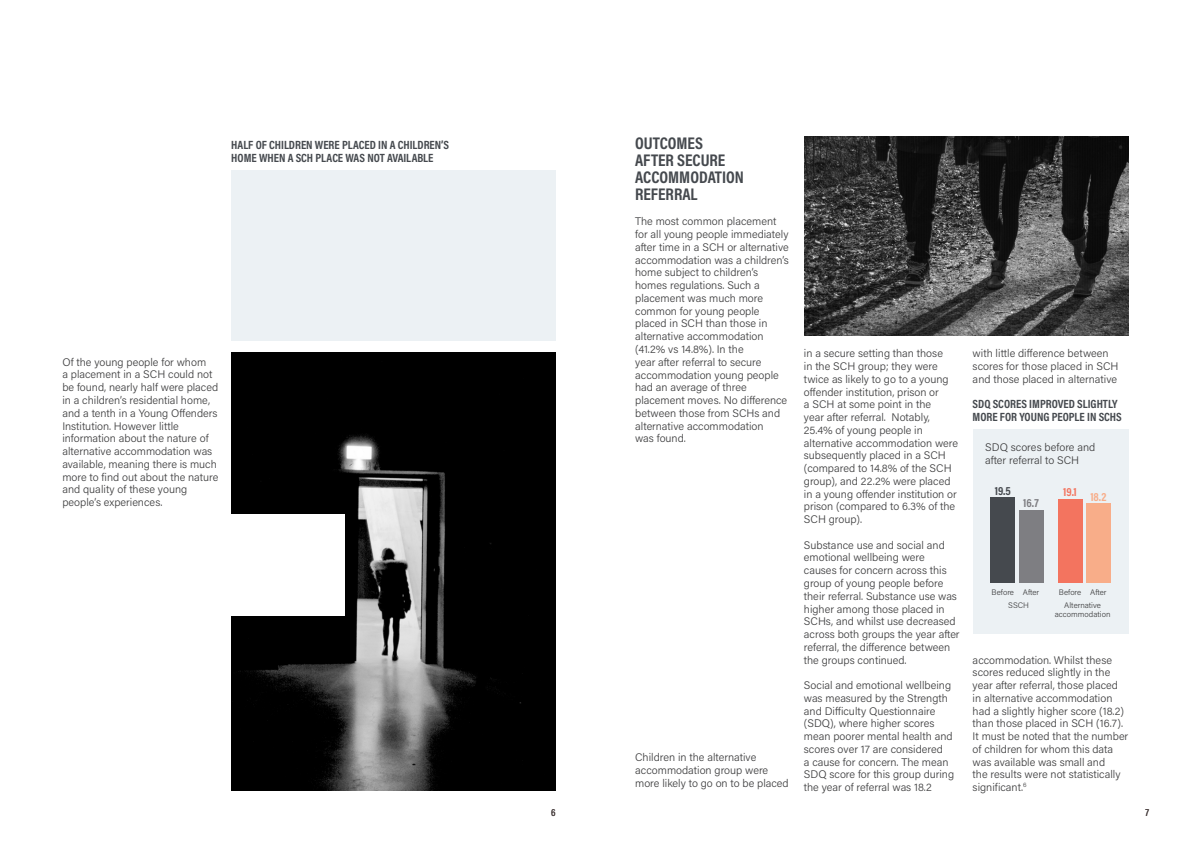
<style>
.page{position:relative;width:1191px;height:842px;background:#fff}
.page>*{position:absolute;margin:0;border:0;box-sizing:border-box;transform-origin:0 0}
.t1{font:700 17px/17px "Acumin Pro Cond";color:#45494e}
.t2{font:700 12px/12.8px "Acumin Pro Cond";color:#45494e}
.t3{font:700 12px "Acumin Pro Cond";color:#f3745f}
.t4{font:700 12px "Acumin Pro Cond";color:#7e7e82}
.t5{font:300 11px/12.8px "Acumin Pro";color:#3e3e3f}
.t6{font:500 10px "Acumin Pro Cond";color:#4a4141}
.t7{font:300 8px/8.5px "Acumin Pro";color:#3e3e3f;text-align:center}
.s1{color:#f8ad89}
</style>
<div class="page">
<img style="left:804px;top:136px;width:324px;height:200px">
<img style="left:231px;top:353px;width:324px;height:438px">
<div style="left:50px;top:514px;width:295px;height:101px;background:#fff"></div>
<div style="left:972px;top:429px;width:156px;height:205px;background:#ecf1f4"></div>
<div style="left:231px;top:170px;width:325px;height:170px;background:#ecf1f4"></div>
<div style="left:1057px;top:499px;width:25px;height:84px;background:#f3745f"></div>
<div style="left:1086px;top:503px;width:24px;height:80px;background:#f8ad89"></div>
<div style="left:990px;top:497px;width:25px;height:86px;background:#45494e"></div>
<div style="left:1018px;top:510px;width:25px;height:73px;background:#7e7e82"></div>
<p class="t5" style="left:62px;top:355px;width:157px">Of the young people for whom<br>a placement in a SCH could not be found, nearly half were placed in a children’s residential home, and a tenth in a Young Offenders<br>Institution. However little information about the nature of alternative accommodation was available, meaning there is much more to find out about the nature and quality of these young people’s experiences.</p>
<p class="t2" style="left:231px;top:139px;width:219px">HALF OF CHILDREN WERE PLACED IN A CHILDREN’S<br>HOME WHEN A SCH PLACE WAS NOT AVAILABLE</p>
<p class="t1" style="left:635px;top:135px;width:110px">OUTCOMES<br>AFTER SECURE<br>ACCOMMODATION<br>REFERRAL</p>
<p class="t5" style="left:635px;top:215px;width:155px">The most common placement for all young people immediately after time in a SCH or alternative accommodation was a children’s home subject to children’s homes regulations. Such a placement was much more common for young people placed in SCH than those in alternative accommodation (41.2% vs 14.8%). In the<br>year after referral to secure accommodation young people had an average of three placement moves. No difference between those from SCHs and alternative accommodation<br>was found.</p>
<p class="t5" style="left:635px;top:751px;width:155px">Children in the alternative accommodation group were more likely to go on to be placed</p>
<p class="t5" style="left:804px;top:347px;width:156px">in a secure setting than those<br>in the SCH group; they were twice as likely to go to a young offender institution, prison or<br>a SCH at some point in the<br>year after referral. Notably,<br>25.4% of young people in alternative accommodation were subsequently placed in a SCH (compared to 14.8% of the SCH group), and 22.2% were placed in a young offender institution or prison (compared to 6.3% of the<br>SCH group).</p>
<p class="t5" style="left:804px;top:538px;width:157px">Substance use and social and emotional wellbeing were causes for concern across this group of young people before their referral. Substance use was higher among those placed in<br>SCHs, and whilst use decreased across both groups the year after referral, the difference between the groups continued.</p>
<p class="t5" style="left:804px;top:678px;width:152px">Social and emotional wellbeing was measured by the Strength and Difficulty Questionnaire (SDQ), where higher scores mean poorer mental health and scores over 17 are considered<br>a cause for concern. The mean<br>SDQ score for this group during the year of referral was 18.2</p>
<p class="t5" style="left:972px;top:347px;width:147px">with little difference between scores for those placed in SCH and those placed in alternative</p>
<p class="t2" style="left:972px;top:398px;width:151px">SDQ SCORES IMPROVED SLIGHTLY<br>MORE FOR YOUNG PEOPLE IN SCHS</p>
<p class="t5" style="left:985px;top:440px;width:112px">SDQ scores before and after referral to SCH</p>
<p class="t2" style="left:994px;top:485px;width:18px">19.5</p>
<p class="t4" style="left:1023px;top:496px;width:17px">16.7</p>
<p class="t3" style="left:1063px;top:485px;width:45px">19.1 <span class="s1">18.2</span></p>
<p class="t7" style="left:991px;top:588px;width:49px">Before After</p>
<p class="t7" style="left:1008px;top:601px;width:22px">SSCH</p>
<p class="t7" style="left:1059px;top:588px;width:49px">Before After</p>
<p class="t7" style="left:1054px;top:601px;width:57px">Alternative accommodation</p>
<p class="t5" style="left:972px;top:653px;width:157px">accommodation. Whilst these scores reduced slightly in the year after referral, those placed in alternative accommodation had a slightly higher score (18.2) than those placed in SCH (16.7).<br>It must be noted that the number of children for whom this data was available was small and<br>the results were not statistically significant.<sup>6</sup></p>
<p class="t6" style="left:551px;top:806px;width:6px">6</p>
<p class="t6" style="left:1145px;top:806px;width:5px">7</p>
</div>
